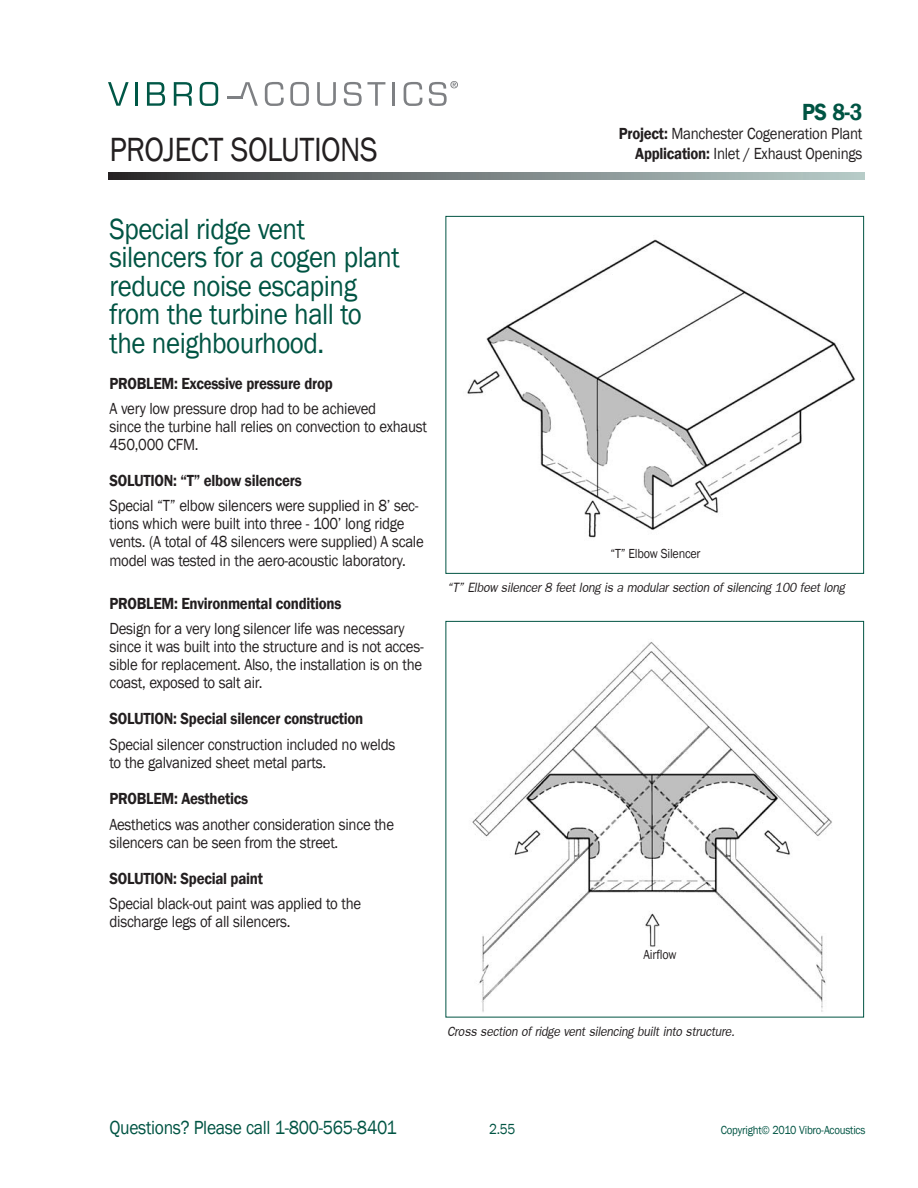
<style>
.page{position:relative;width:918px;height:1188px;background:#fff}
.page>*{position:absolute;margin:0;border:0;box-sizing:border-box;transform-origin:0 0}
.t1{font:34.5px "Franklin Gothic";letter-spacing:-.02em;color:#231f20;scale:.9 1}
.t2{font:30px/28.5px "Franklin Gothic";letter-spacing:-.02em;color:#005443;scale:.9 1}
.t3{font:600 24px "Franklin Gothic";color:#005443;scale:.9 1}
.t4{font:19.5px "Franklin Gothic";letter-spacing:-.02em;color:#005443;scale:.9 1}
.t5{font:16.5px/18px "Franklin Gothic";letter-spacing:-.02em;color:#231f20;scale:.9 1}
.t6{font:600 16.5px "Franklin Gothic";letter-spacing:-.02em;color:#231f20;scale:.9 1}
.t7{font:15px "Franklin Gothic";color:#005443;scale:.9 1}
.t8{font:italic 13.5px "Franklin Gothic";letter-spacing:-.02em;color:#231f20;scale:.9 1}
.t9{font:13.5px "Franklin Gothic";letter-spacing:-.02em;color:#231f20;scale:.9 1}
.t10{font:12px "Franklin Gothic";letter-spacing:-.02em;color:#005443;scale:.9 1}
.s1{font-weight:600}
</style>
<div class="page">
<svg style="left:108px;top:172px;width:756px;height:7px;background:#778080"></svg>
<img style="left:472px;top:642px;width:360px;height:370px">
<svg style="left:108px;top:82px;width:21px;height:24px"></svg>
<hr style="left:135px;top:82px;width:3px;height:24px;background:#005746">
<svg style="left:147px;top:82px;width:18px;height:24px"></svg>
<svg style="left:174px;top:82px;width:18px;height:24px"></svg>
<svg style="left:200px;top:82px;width:18px;height:24px"></svg>
<svg style="left:227px;top:82px;width:31px;height:24px"></svg>
<svg style="left:265px;top:82px;width:19px;height:24px"></svg>
<svg style="left:290px;top:82px;width:19px;height:24px"></svg>
<svg style="left:317px;top:82px;width:19px;height:24px"></svg>
<svg style="left:343px;top:82px;width:42px;height:24px"></svg>
<hr style="left:393px;top:82px;width:2px;height:24px;background:#7e8083">
<svg style="left:404px;top:82px;width:18px;height:24px"></svg>
<svg style="left:428px;top:81px;width:30px;height:25px"></svg>
<img style="left:467px;top:239px;width:389px;height:299px">
<div style="left:446px;top:216px;width:418px;height:358px;border:1px solid #005443"></div>
<div style="left:578px;top:948px;width:164px;height:29px;background:#fff"></div>
<h1 class="t1" style="left:110px;top:129px;width:300px">PROJECT SOLUTIONS</h1>
<h3 class="t3" style="left:802px;top:98px;width:69px">PS 8-3</h3>
<p class="t5" style="left:619px;top:124px;width:272px;line-height:19.5px;text-align:right"><span class="s1">Project:</span> Manchester Cogeneration Plant<br><span class="s1">Application:</span> Inlet / Exhaust Openings</p>
<h2 class="t2" style="left:110px;top:214px;width:324px">Special ridge vent silencers for a cogen plant reduce noise escaping from the turbine hall to the neighbourhood.</h2>
<p class="t6" style="left:110px;top:373px;width:250px">PROBLEM: Excessive pressure drop</p>
<p class="t5" style="left:110px;top:399px;width:354px">A very low pressure drop had to be achieved<br>since the turbine hall relies on convection to exhaust<br>450,000 CFM.</p>
<p class="t6" style="left:110px;top:471px;width:215px">SOLUTION: “T” elbow silencers</p>
<p class="t5" style="left:110px;top:497px;width:351px">Special “T” elbow silencers were supplied in 8’ sec&shy;tions which were built into three - 100’ long ridge vents. (A total of 48 silencers were supplied) A scale model was tested in the aero-acoustic laboratory.</p>
<p class="t6" style="left:110px;top:594px;width:259px">PROBLEM: Environmental conditions</p>
<p class="t5" style="left:110px;top:620px;width:351px">Design for a very long silencer life was necessary since it was built into the structure and is not acces&shy;sible for replacement. Also, the installation is on the coast, exposed to salt air.</p>
<p class="t6" style="left:110px;top:709px;width:283px">SOLUTION: Special silencer construction</p>
<p class="t5" style="left:110px;top:735px;width:319px">Special silencer construction included no welds to the galvanized sheet metal parts.</p>
<p class="t6" style="left:110px;top:789px;width:155px">PROBLEM: Aesthetics</p>
<p class="t5" style="left:109px;top:815px;width:318px">Aesthetics was another consideration since the silencers can be seen from the street.</p>
<p class="t6" style="left:109px;top:868px;width:172px">SOLUTION: Special paint</p>
<p class="t5" style="left:109px;top:894px;width:281px">Special black-out paint was applied to the discharge legs of all silencers.</p>
<p class="t9" style="left:610px;top:545px;width:102px">“T” Elbow Silencer</p>
<p class="t8" style="left:447px;top:580px;width:444px">“T” Elbow silencer 8 feet long is a modular section of silencing 100 feet long</p>
<p class="t9" style="left:643px;top:947px;width:38px">Airflow</p>
<p class="t8" style="left:447px;top:1023px;width:321px">Cross section of ridge vent silencing built into structure.</p>
<p class="t4" style="left:110px;top:1116px;width:321px">Questions? Please call 1-800-565-8401</p>
<p class="t7" style="left:489px;top:1121px;width:31px">2.55</p>
<p class="t10" style="left:721px;top:1123px;width:162px">Copyright© 2010 Vibro-Acoustics</p>
</div>
